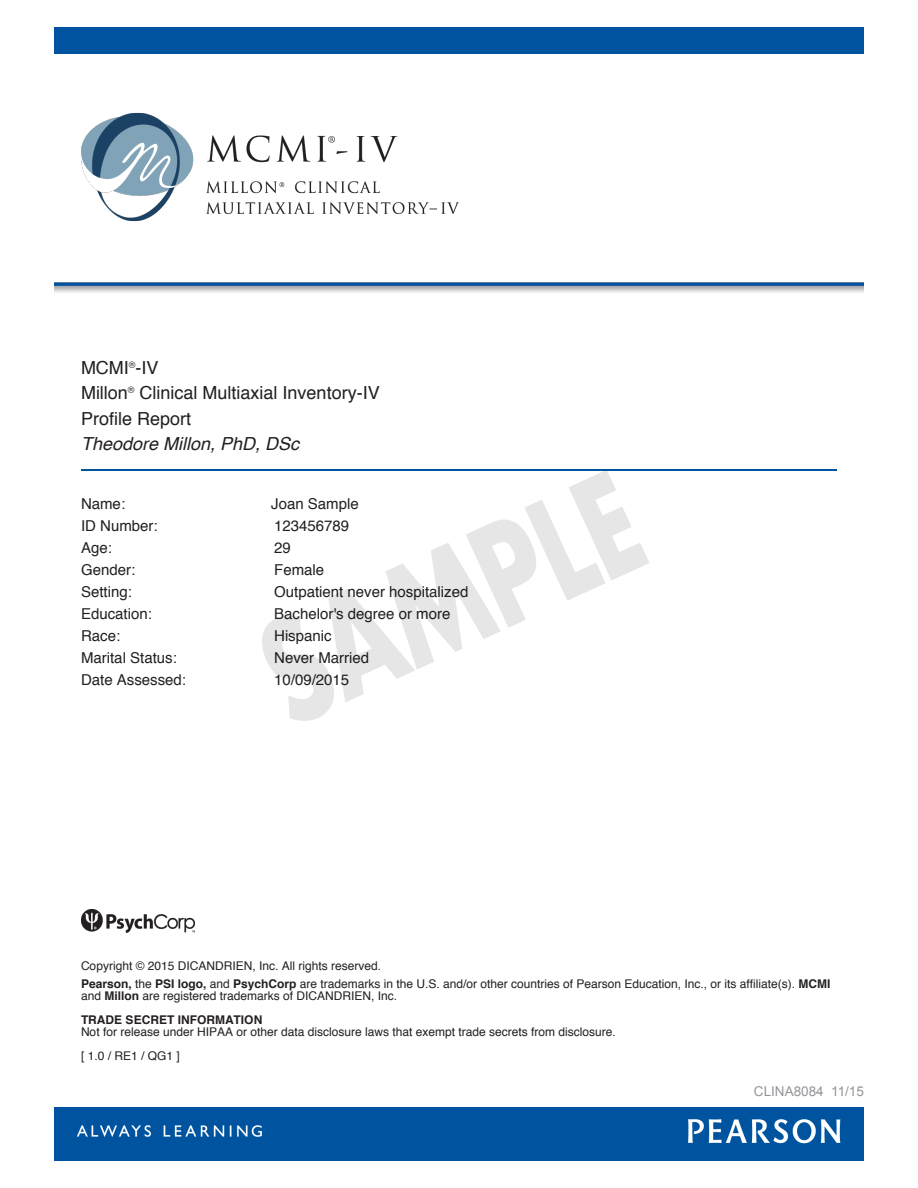
<style>
.page{position:relative;width:918px;height:1188px;background:#fff}
.page>*{position:absolute;margin:0;border:0;box-sizing:border-box;transform-origin:0 0}
.t1{font:700 136.05px "Futura";color:#000;scale:.72 1}
.t2{font:18px/25.5px "Helvetica";color:#231f20}
.t3{font:15px "Helvetica";color:#231f20}
.t4{font:13.5px "Arial";color:#939598}
.t5{font:12px/24px "Helvetica";color:#231f20}
.s1{font-style:italic}
.s2{font-weight:700}
</style>
<div class="page">
<img style="left:81px;top:112px;width:378px;height:110px">
<hr style="left:81px;top:469px;width:756px;height:2px;background:#00549f">
<div style="left:54px;top:27px;width:810px;height:27px;background:#00549f"></div>
<img style="left:54px;top:282px;width:810px;height:11px">
<div style="left:54px;top:1107px;width:810px;height:54px;background:#00549f"></div>
<img style="left:81px;top:909px;width:114px;height:23px">
<p class="t2" style="left:81px;top:355px;width:300px">MCMI<sup>®</sup>-IV<br>Millon<sup>®</sup> Clinical Multiaxial Inventory-IV<br>Profile Report<br><span class="s1">Theodore Millon, PhD, DSc</span></p>
<h1 class="t1" style="left:230px;top:597px;width:557px;rotate:-25deg">SAMPLE</h1>
<p class="t3" style="left:81px;top:492px;width:46px">Name:</p>
<p class="t3" style="left:271px;top:492px;width:89px">Joan Sample</p>
<p class="t3" style="left:81px;top:514px;width:78px">ID Number:</p>
<p class="t3" style="left:274px;top:514px;width:77px">123456789</p>
<p class="t3" style="left:81px;top:536px;width:32px">Age:</p>
<p class="t3" style="left:274px;top:536px;width:18px">29</p>
<p class="t3" style="left:81px;top:558px;width:56px">Gender:</p>
<p class="t3" style="left:274px;top:558px;width:52px">Female</p>
<p class="t3" style="left:81px;top:580px;width:52px">Setting:</p>
<p class="t3" style="left:274px;top:580px;width:196px">Outpatient never hospitalized</p>
<p class="t3" style="left:81px;top:602px;width:72px">Education:</p>
<p class="t3" style="left:274px;top:602px;width:178px">Bachelor's degree or more</p>
<p class="t3" style="left:81px;top:624px;width:41px">Race:</p>
<p class="t3" style="left:274px;top:624px;width:59px">Hispanic</p>
<p class="t3" style="left:81px;top:646px;width:97px">Marital Status:</p>
<p class="t3" style="left:274px;top:646px;width:97px">Never Married</p>
<p class="t3" style="left:81px;top:668px;width:107px">Date Assessed:</p>
<p class="t3" style="left:274px;top:668px;width:77px">10/09/2015</p>
<p class="t5" style="left:81px;top:957px;width:751px;line-height:18px">Copyright © 2015 DICANDRIEN, Inc. All rights reserved.<br><span class="s2">Pearson,</span> the <span class="s2">PSI logo,</span> and <span class="s2">PsychCorp</span> are trademarks in the U.S. and/or other countries of Pearson Education, Inc., or its affiliate(s). <span class="s2">MCMI</span></p>
<p class="t5" style="left:81px;top:984px;width:318px">and <span class="s2">Millon</span> are registered trademarks of DICANDRIEN, Inc.<br><span class="s2">TRADE SECRET INFORMATION</span></p>
<p class="t5" style="left:81px;top:1020px;width:536px">Not for release under HIPAA or other data disclosure laws that exempt trade secrets from disclosure. [ 1.0 / RE1 / QG1 ]</p>
<p class="t4" style="left:754px;top:1083px;width:112px">CLINA8084 11/15</p>
</div>
